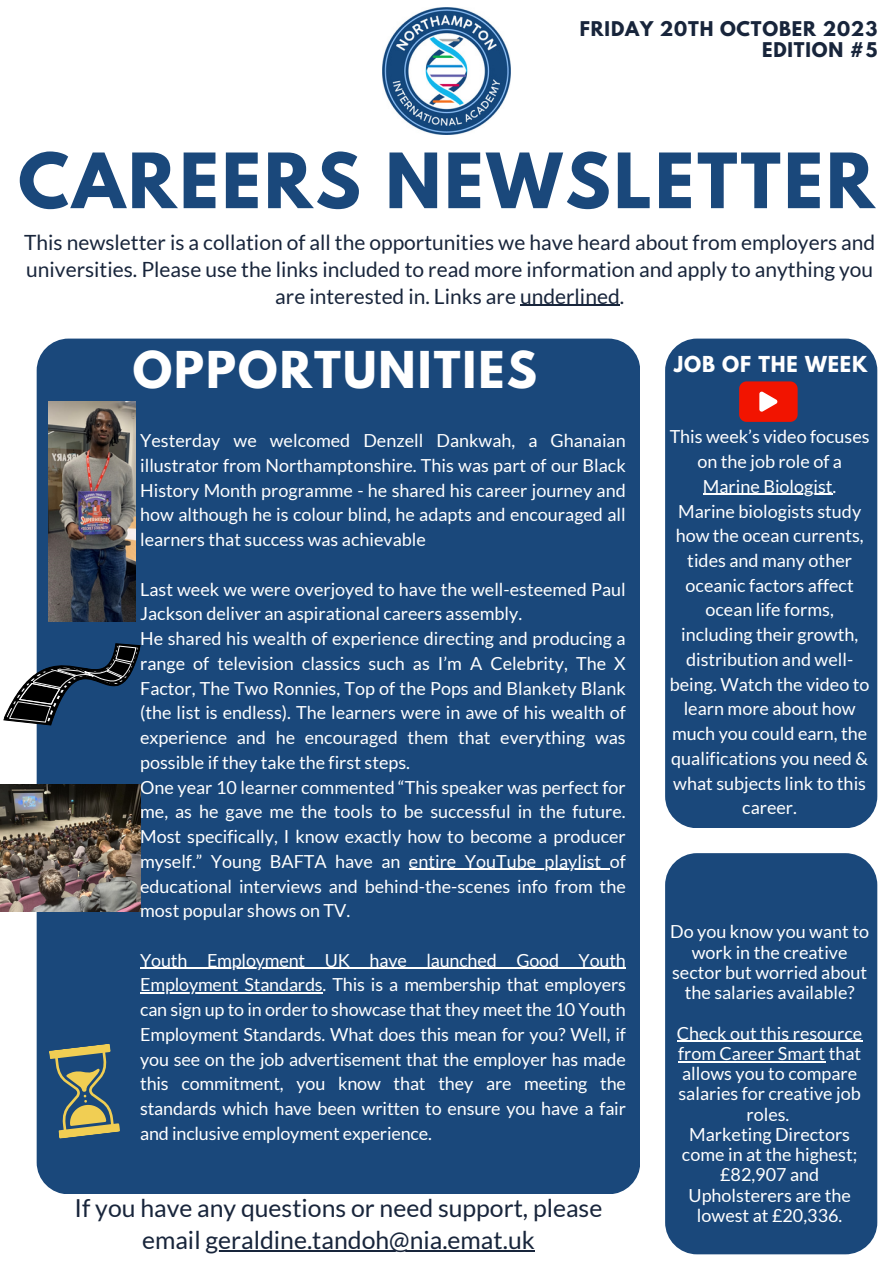
<style>
.page{position:relative;width:893px;height:1264px;background:#fff}
.page>*{position:absolute;margin:0;border:0;box-sizing:border-box;transform-origin:0 0}
.t1{font:700 67.5px "League Spartan";letter-spacing:.045em;color:#1a487b}
.t2{font:700 45px "League Spartan";letter-spacing:.045em;color:#fff}
.t3{font:24.75px/31.7px "Lato";color:#18253b;text-align:center}
.t4{font:21px/27px "Lato";color:#18253b;text-align:center}
.t5{font:700 19.5px "League Spartan";letter-spacing:.045em;color:#fff}
.t6{font:18px/24.8px "Lato";color:#fff;text-align:center}
.t7{font:700 18px "League Spartan";letter-spacing:.045em;color:#18253b}
</style>
<div class="page">
<div style="left:37px;top:338px;width:603px;height:856px;background:#1a487b;border-radius:32px"></div>
<div style="left:665px;top:338px;width:212px;height:490px;background:#1a487b;border-radius:32px"></div>
<div style="left:665px;top:853px;width:212px;height:401px;background:#1a487b;border-radius:32px"></div>
<img style="left:383px;top:8px;width:127px;height:127px">
<svg style="left:739px;top:381px;width:58px;height:41px;background:#ec2c1c"></svg>
<svg style="left:3px;top:607px;width:138px;height:137px"></svg>
<svg style="left:49px;top:1044px;width:71px;height:94px"></svg>
<img style="left:49px;top:401px;width:86px;height:221px">
<img style="left:0;top:784px;width:140px;height:127px">
<hr style="left:205px;top:1250px;width:329px;height:2px;background:#18253b">
<hr style="left:520px;top:305px;width:99px;height:1px;background:#18253b">
<hr style="left:409px;top:868px;width:200px;height:2px;background:#fff">
<hr style="left:140px;top:967px;width:485px;height:2px;background:#fff">
<hr style="left:140px;top:992px;width:182px;height:1px;background:#fff">
<hr style="left:677px;top:1040px;width:185px;height:1px;background:#fff">
<hr style="left:678px;top:1060px;width:147px;height:2px;background:#fff">
<hr style="left:703px;top:494px;width:129px;height:1px;background:#fff">
<p class="t7" style="left:580px;top:20px;width:299px">FRIDAY 20TH OCTOBER 2023</p>
<p class="t7" style="left:762px;top:40px;width:116px">EDITION #5</p>
<p class="t1" style="left:18px;top:147px;width:857px">CAREERS NEWSLETTER</p>
<p class="t4" style="left:24px;top:228px;width:852px">This newsletter is a collation of all the opportunities we have heard about from employers and universities. Please use the links included to read more information and apply to anything you are interested in. Links are underlined.</p>
<p class="t2" style="left:133px;top:348px;width:405px">OPPORTUNITIES</p>
<p class="t6" style="left:140px;top:428px;width:487px;text-align:justify">Yesterday we welcomed Denzell Dankwah, a Ghanaian illustrator from Northamptonshire. This was part of our Black History Month programme - he shared his career journey and how although he is colour blind, he adapts and encouraged all learners that success was achievable</p>
<p class="t6" style="left:140px;top:576px;width:487px;text-align:left">Last week we were overjoyed to have the well-esteemed Paul<br>Jackson deliver an aspirational careers assembly.</p>
<p class="t6" style="left:140px;top:625px;width:487px;text-align:justify">He shared his wealth of experience directing and producing a range of television classics such as I’m A Celebrity, The X Factor, The Two Ronnies, Top of the Pops and Blankety Blank (the list is endless). The learners were in awe of his wealth of experience and he encouraged them that everything was possible if they take the first steps.</p>
<p class="t6" style="left:140px;top:774px;width:487px;text-align:justify">One year 10 learner commented “This speaker was perfect for me, as he gave me the tools to be successful in the future.<br>Most specifically, I know exactly how to become a producer myself.” Young BAFTA have an entire YouTube playlist of educational interviews and behind-the-scenes info from the most popular shows on TV.</p>
<p class="t6" style="left:140px;top:947px;width:487px;text-align:justify">Youth Employment UK have launched Good Youth Employment Standards. This is a membership that employers can sign up to in order to showcase that they meet the 10 Youth Employment Standards. What does this mean for you? Well, if you see on the job advertisement that the employer has made this commitment, you know that they are meeting the standards which have been written to ensure you have a fair and inclusive employment experience.</p>
<p class="t3" style="left:75px;top:1191px;width:529px">If you have any questions or need support, please email geraldine.tandoh@nia.emat.uk</p>
<p class="t5" style="left:674px;top:354px;width:195px">JOB OF THE WEEK</p>
<p class="t6" style="left:669px;top:424px;width:201px">This week’s video focuses on the job role of a<br>Marine Biologist.</p>
<p class="t6" style="left:669px;top:498px;width:201px">Marine biologists study how the ocean currents, tides and many other oceanic factors affect ocean life forms, including their growth, distribution and well&shy;being. Watch the video to learn more about how much you could earn, the qualifications you need &amp; what subjects link to this career.</p>
<p class="t6" style="left:670px;top:921px;width:200px;line-height:20.2px">Do you know you want to work in the creative sector but worried about the salaries available?</p>
<p class="t6" style="left:677px;top:1022px;width:187px;line-height:20.2px">Check out this resource from Career Smart that allows you to compare salaries for creative job roles.</p>
<p class="t6" style="left:682px;top:1123px;width:177px;line-height:20.2px">Marketing Directors come in at the highest; £82,907 and<br>Upholsterers are the lowest at £20,336.</p>
</div>
